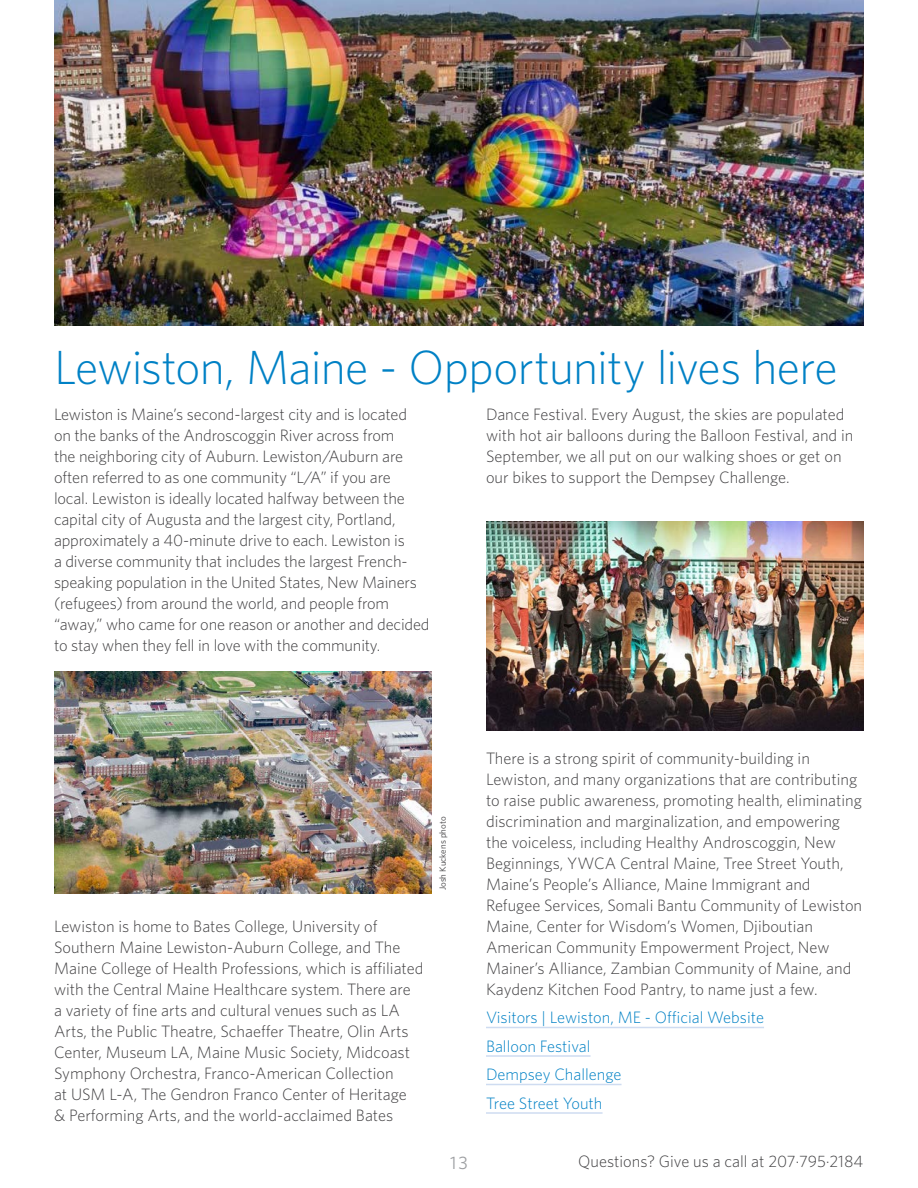
<style>
.page{position:relative;width:918px;height:1188px;background:#fff}
.page>*{position:absolute;margin:0;border:0;box-sizing:border-box;transform-origin:0 0}
.t1{font:300 48px "Whitney";letter-spacing:-.015em;color:#0081c5}
.t2{font:18px "Whitney";color:#9d9fa2}
.t3{font:300 16.5px/21px "Whitney";color:#414042}
.t4{font:300 16.5px/28.5px "Whitney";color:#0081c5}
.t5{font:9px "Whitney";color:#414042}
</style>
<div class="page">
<hr style="left:486px;top:1027px;width:278px;height:1px;background:#cfdcf1">
<hr style="left:486px;top:1055px;width:105px;height:2px;background:#cfdcf1">
<hr style="left:486px;top:1084px;width:136px;height:1px;background:#cfdcf1">
<hr style="left:486px;top:1112px;width:117px;height:2px;background:#cfdcf1">
<img style="left:54px;top:0;width:810px;height:325px">
<img style="left:54px;top:672px;width:378px;height:221px">
<img style="left:486px;top:521px;width:378px;height:210px">
<h1 class="t1" style="left:54px;top:335px;width:785px">Lewiston, Maine - Opportunity lives here</h1>
<p class="t3" style="left:54px;top:403px;width:377px">Lewiston is Maine’s second-largest city and is located<br>on the banks of the Androscoggin River across from<br>the neighboring city of Auburn. Lewiston/Auburn are often referred to as one community “L/A” if you are<br>local. Lewiston is ideally located halfway between the capital city of Augusta and the largest city, Portland, approximately a 40-minute drive to each. Lewiston is<br>a diverse community that includes the largest French&shy;speaking population in the United States, New Mainers (refugees) from around the world, and people from “away,” who came for one reason or another and decided to stay when they fell in love with the community.</p>
<p class="t3" style="left:486px;top:403px;width:369px">Dance Festival. Every August, the skies are populated with hot air balloons during the Balloon Festival, and in September, we all put on our walking shoes or get on our bikes to support the Dempsey Challenge.</p>
<p class="t3" style="left:54px;top:915px;width:371px">Lewiston is home to Bates College, University of Southern Maine Lewiston-Auburn College, and The Maine College of Health Professions, which is affiliated with the Central Maine Healthcare system. There are<br>a variety of fine arts and cultural venues such as LA Arts, the Public Theatre, Schaeffer Theatre, Olin Arts Center, Museum LA, Maine Music Society, Midcoast Symphony Orchestra, Franco-American Collection<br>at USM L-A, The Gendron Franco Center of Heritage<br>&amp; Performing Arts, and the world-acclaimed Bates</p>
<p class="t5" style="left:437px;top:890px;width:75px;rotate:-90deg">Josh Kuckens photo</p>
<p class="t2" style="left:450px;top:1150px;width:19px">13</p>
<p class="t3" style="left:486px;top:747px;width:378px">There is a strong spirit of community-building in Lewiston, and many organizations that are contributing to raise public awareness, promoting health, eliminating discrimination and marginalization, and empowering the voiceless, including Healthy Androscoggin, New Beginnings, YWCA Central Maine, Tree Street Youth, Maine’s People’s Alliance, Maine Immigrant and Refugee Services, Somali Bantu Community of Lewiston Maine, Center for Wisdom’s Women, Djiboutian American Community Empowerment Project, New Mainer’s Alliance, Zambian Community of Maine, and Kaydenz Kitchen Food Pantry, to name just a few.</p>
<p class="t4" style="left:486px;top:1003px;width:280px">Visitors | Lewiston, ME - Official Website<br>Balloon Festival<br>Dempsey Challenge<br>Tree Street Youth</p>
<p class="t3" style="left:578px;top:1151px;width:287px">Questions? Give us a call at 207·795·2184</p>
</div>
